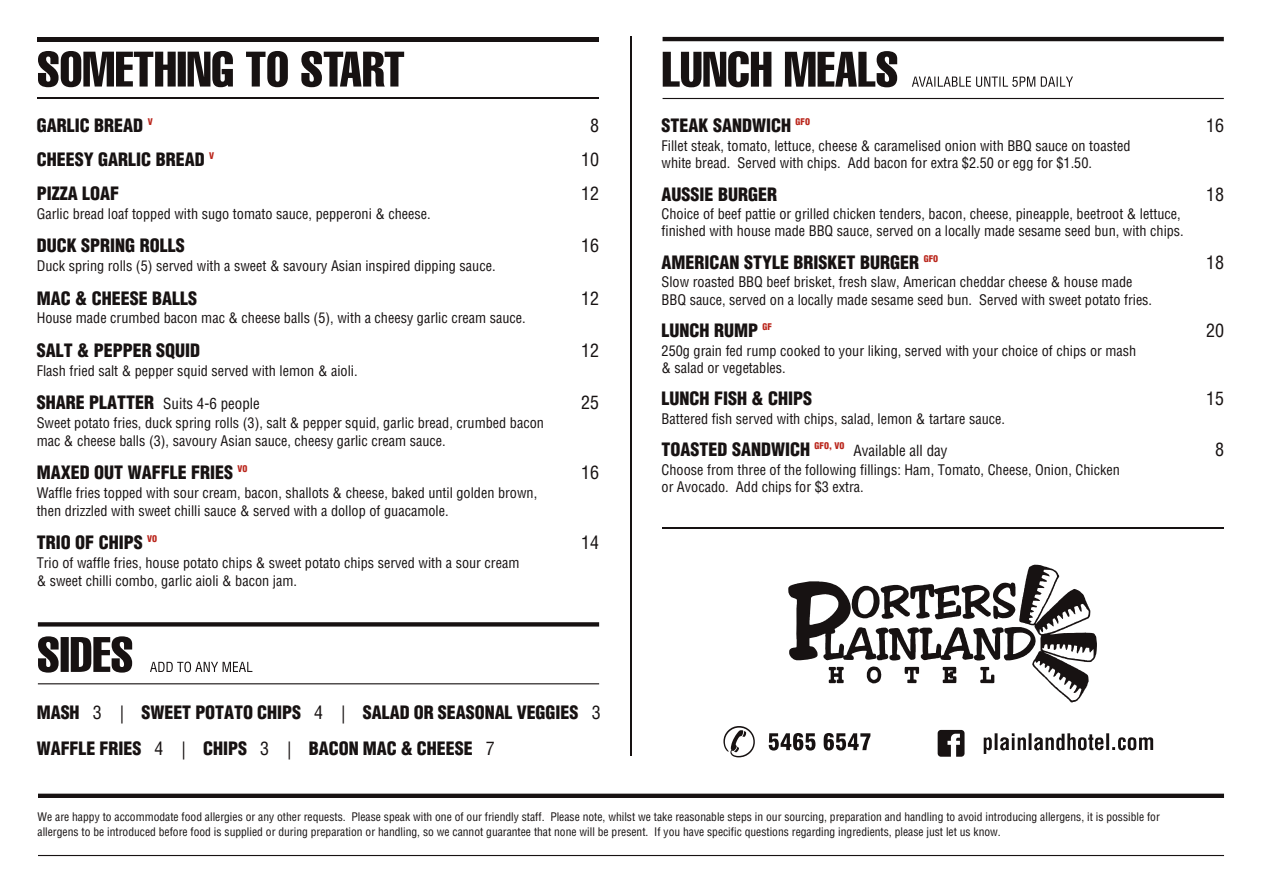
<style>
.page{position:relative;width:1263px;height:894px;background:#fff}
.page>*{position:absolute;margin:0;border:0;box-sizing:border-box;transform-origin:0 0}
.t1{font:900 18px/35.8px "Helvetica LT Condensed";color:#171212}
.t2{font:18px "Helvetica LT Condensed";color:#171212}
.t3{font:15px "Helvetica LT Condensed";color:#171212}
.t4{font:14.25px/17.5px "Helvetica LT Condensed";color:#171212}
.t5{font:11.55px/14.2px "Helvetica LT Condensed";color:#171212}
.t6{font:900 9px "Helvetica LT Condensed";color:#ba261c}
.s1{font-weight:900;font-size:18px}
.s2{font-weight:400}
</style>
<div class="page">
<hr style="left:38px;top:37px;width:561px;height:4px;background:#171212">
<hr style="left:38px;top:98px;width:561px;height:1px;background:#171212">
<svg style="left:38px;top:51px;width:366px;height:36px"></svg>
<hr style="left:663px;top:37px;width:561px;height:4px;background:#171212">
<hr style="left:663px;top:98px;width:561px;height:1px;background:#171212">
<hr style="left:630px;top:37px;width:1px;height:719px;background:#171212">
<hr style="left:38px;top:794px;width:1186px;height:4px;background:#171212">
<svg style="left:38px;top:855px;width:1186px;height:1px"></svg>
<svg style="left:788px;top:565px;width:309px;height:137px"></svg>
<svg style="left:769px;top:733px;width:101px;height:18px"></svg>
<svg style="left:723px;top:726px;width:32px;height:31px"></svg>
<svg style="left:938px;top:730px;width:27px;height:27px"></svg>
<svg style="left:984px;top:733px;width:169px;height:21px"></svg>
<hr style="left:662px;top:528px;width:562px;height:1px;background:#171212">
<svg style="left:663px;top:51px;width:234px;height:36px"></svg>
<svg style="left:912px;top:77px;width:161px;height:10px"></svg>
<hr style="left:38px;top:683px;width:561px;height:1px;background:#171212">
<div style="left:38px;top:622px;width:561px;height:5px;background:#171212"></div>
<svg style="left:38px;top:636px;width:94px;height:37px"></svg>
<svg style="left:150px;top:662px;width:102px;height:10px"></svg>
<p class="t1" style="left:37px;top:109px;width:108px">GARLIC BREAD</p>
<p class="t2" style="left:590px;top:119px;width:10px">8</p>
<p class="t1" style="left:37px;top:143px;width:170px">CHEESY GARLIC BREAD</p>
<p class="t2" style="left:581px;top:153px;width:19px">10</p>
<p class="t1" style="left:37px;top:177px;width:84px">PIZZA LOAF</p>
<p class="t2" style="left:581px;top:187px;width:19px">12</p>
<p class="t4" style="left:37px;top:206px;width:396px">Garlic bread loaf topped with sugo tomato sauce, pepperoni &amp; cheese.</p>
<p class="t1" style="left:37px;top:229px;width:150px">DUCK SPRING ROLLS</p>
<p class="t2" style="left:581px;top:239px;width:19px">16</p>
<p class="t4" style="left:37px;top:259px;width:460px">Duck spring rolls (5) served with a sweet &amp; savoury Asian inspired dipping sauce.</p>
<p class="t1" style="left:37px;top:282px;width:162px">MAC &amp; CHEESE BALLS</p>
<p class="t2" style="left:581px;top:291px;width:19px">12</p>
<p class="t4" style="left:37px;top:311px;width:491px">House made crumbed bacon mac &amp; cheese balls (5), with a cheesy garlic cream sauce.</p>
<p class="t1" style="left:37px;top:334px;width:165px">SALT &amp; PEPPER SQUID</p>
<p class="t2" style="left:581px;top:343px;width:19px">12</p>
<p class="t4" style="left:37px;top:363px;width:322px">Flash fried salt &amp; pepper squid served with lemon &amp; aioli.</p>
<p class="t3" style="left:37px;top:397px;width:225px"><span class="s1">SHARE PLATTER</span> Suits 4-6 people</p>
<p class="t2" style="left:581px;top:395px;width:19px">25</p>
<p class="t4" style="left:37px;top:415px;width:509px;line-height:18px">Sweet potato fries, duck spring rolls (3), salt &amp; pepper squid, garlic bread, crumbed bacon mac &amp; cheese balls (3), savoury Asian sauce, cheesy garlic cream sauce.</p>
<p class="t1" style="left:37px;top:456px;width:198px">MAXED OUT WAFFLE FRIES</p>
<p class="t2" style="left:581px;top:465px;width:19px">16</p>
<p class="t4" style="left:37px;top:485px;width:502px;line-height:18px">Waffle fries topped with sour cream, bacon, shallots &amp; cheese, baked until golden brown, then drizzled with sweet chilli sauce &amp; served with a dollop of guacamole.</p>
<p class="t1" style="left:37px;top:526px;width:108px">TRIO OF CHIPS</p>
<p class="t2" style="left:581px;top:535px;width:19px">14</p>
<p class="t4" style="left:37px;top:555px;width:484px;line-height:18px">Trio of waffle fries, house potato chips &amp; sweet potato chips served with a sour cream &amp; sweet chilli combo, garlic aioli &amp; bacon jam.</p>
<p class="t6" style="left:148px;top:118px;width:7px">V</p>
<p class="t6" style="left:209px;top:153px;width:7px">V</p>
<p class="t6" style="left:237px;top:465px;width:12px">VO</p>
<p class="t6" style="left:147px;top:535px;width:12px">VO</p>
<p class="t1" style="left:37px;top:696px;width:565px">MASH <span class="s2">3 |</span> SWEET POTATO CHIPS <span class="s2">4 |</span> SALAD OR SEASONAL VEGGIES <span class="s2">3<br></span>WAFFLE FRIES <span class="s2">4 |</span> CHIPS <span class="s2">3 |</span> BACON MAC &amp; CHEESE <span class="s2">7</span></p>
<p class="t1" style="left:662px;top:109px;width:131px">STEAK SANDWICH</p>
<p class="t2" style="left:1206px;top:119px;width:19px">16</p>
<p class="t4" style="left:662px;top:138px;width:470px">Fillet steak, tomato, lettuce, cheese &amp; caramelised onion with BBQ sauce on toasted white bread. Served with chips. Add bacon for extra $2.50 or egg for $1.50.</p>
<p class="t1" style="left:662px;top:178px;width:117px">AUSSIE BURGER</p>
<p class="t2" style="left:1206px;top:187px;width:19px">18</p>
<p class="t4" style="left:662px;top:206px;width:524px">Choice of beef pattie or grilled chicken tenders, bacon, cheese, pineapple, beetroot &amp; lettuce, finished with house made BBQ sauce, served on a locally made sesame seed bun, with chips.</p>
<p class="t1" style="left:662px;top:246px;width:259px">AMERICAN STYLE BRISKET BURGER</p>
<p class="t2" style="left:1206px;top:255px;width:19px">18</p>
<p class="t4" style="left:662px;top:274px;width:492px">Slow roasted BBQ beef brisket, fresh slaw, American cheddar cheese &amp; house made<br>BBQ sauce, served on a locally made sesame seed bun. Served with sweet potato fries.</p>
<p class="t1" style="left:662px;top:314px;width:98px">LUNCH RUMP</p>
<p class="t2" style="left:1206px;top:324px;width:19px">20</p>
<p class="t4" style="left:662px;top:343px;width:476px">250g grain fed rump cooked to your liking, served with your choice of chips or mash &amp; salad or vegetables.</p>
<p class="t1" style="left:662px;top:382px;width:152px">LUNCH FISH &amp; CHIPS</p>
<p class="t2" style="left:1206px;top:392px;width:19px">15</p>
<p class="t4" style="left:662px;top:411px;width:345px">Battered fish served with chips, salad, lemon &amp; tartare sauce.</p>
<p class="t1" style="left:662px;top:433px;width:150px">TOASTED SANDWICH</p>
<p class="t3" style="left:853px;top:445px;width:96px">Available all day</p>
<p class="t2" style="left:1215px;top:443px;width:10px">8</p>
<p class="t4" style="left:662px;top:462px;width:460px">Choose from three of the following fillings: Ham, Tomato, Cheese, Onion, Chicken or Avocado. Add chips for $3 extra.</p>
<p class="t6" style="left:796px;top:119px;width:16px">GFO</p>
<p class="t6" style="left:924px;top:255px;width:16px">GFO</p>
<p class="t6" style="left:763px;top:324px;width:11px">GF</p>
<p class="t6" style="left:815px;top:443px;width:31px">GFO, VO</p>
<p class="t5" style="left:38px;top:811px;width:1124px">We are happy to accommodate food allergies or any other requests. Please speak with one of our friendly staff. Please note, whilst we take reasonable steps in our sourcing, preparation and handling to avoid introducing allergens, it is possible for allergens to be introduced before food is supplied or during preparation or handling, so we cannot guarantee that none will be present. If you have specific questions regarding ingredients, please just let us know.</p>
</div>
